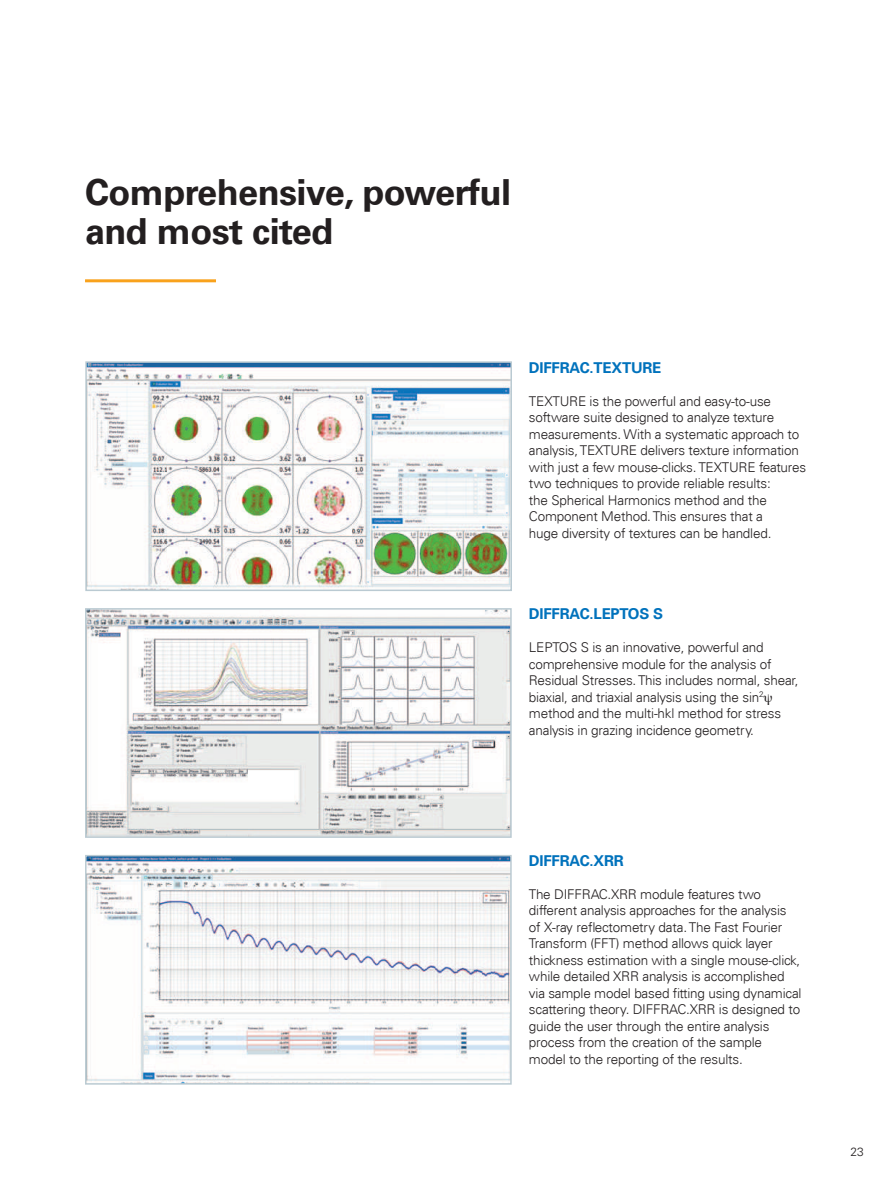
<style>
.page{position:relative;width:893px;height:1187px;background:#fff}
.page>*{position:absolute;margin:0;border:0;box-sizing:border-box;transform-origin:0 0}
.t1{font:700 36px/39px "Univers LT Std";letter-spacing:-.015em;color:#231f20}
.t2{font:700 15px "Univers LT Std";letter-spacing:-.015em;color:#0072bc}
.t3{font:300 13.5px/16.5px "Univers LT Std";letter-spacing:-.015em;color:#231f20}
.t4{font:300 12px "Univers LT Std";color:#231f20}
</style>
<div class="page">
<hr style="left:85px;top:279px;width:131px;height:3px;background:#f9a21c">
<img style="left:88px;top:857px;width:421px;height:224px">
<div style="left:85px;top:854px;width:427px;height:230px;border:2px solid #bacad2"></div>
<img style="left:88px;top:611px;width:421px;height:223px">
<div style="left:85px;top:608px;width:427px;height:229px;border:2px solid #bacad2"></div>
<img style="left:88px;top:364px;width:421px;height:224px">
<div style="left:85px;top:361px;width:427px;height:230px;border:2px solid #bacad2"></div>
<h1 class="t1" style="left:85px;top:177px;width:428px">Comprehensive, powerful and most cited</h1>
<p class="t2" style="left:529px;top:362px;width:134px">DIFFRAC.TEXTURE</p>
<p class="t3" style="left:529px;top:394px;width:279px">TEXTURE is the powerful and easy-to-use software suite designed to analyze texture measurements. With a systematic approach to analysis, TEXTURE delivers texture information with just a few mouse-clicks. TEXTURE features two techniques to provide reliable results:<br>the Spherical Harmonics method and the Component Method. This ensures that a<br>huge diversity of textures can be handled.</p>
<p class="t2" style="left:529px;top:608px;width:136px">DIFFRAC.LEPTOS S</p>
<p class="t3" style="left:529px;top:640px;width:271px">LEPTOS S is an innovative, powerful and comprehensive module for the analysis of Residual Stresses. This includes normal, shear, biaxial, and triaxial analysis using the sin<sup>2 </sup>method and the multi-hkl method for stress analysis in grazing incidence geometry.</p>
<p class="t2" style="left:529px;top:854px;width:96px">DIFFRAC.XRR</p>
<p class="t3" style="left:529px;top:887px;width:274px">The DIFFRAC.XRR module features two different analysis approaches for the analysis of X-ray reflectometry data. The Fast Fourier Transform (FFT) method allows quick layer thickness estimation with a single mouse-click, while detailed XRR analysis is accomplished via sample model based fitting using dynamical scattering theory. DIFFRAC.XRR is designed to guide the user through the entire analysis process from the creation of the sample model to the reporting of the results.</p>
<p class="t4" style="left:850px;top:1146px;width:15px">23</p>
</div>
